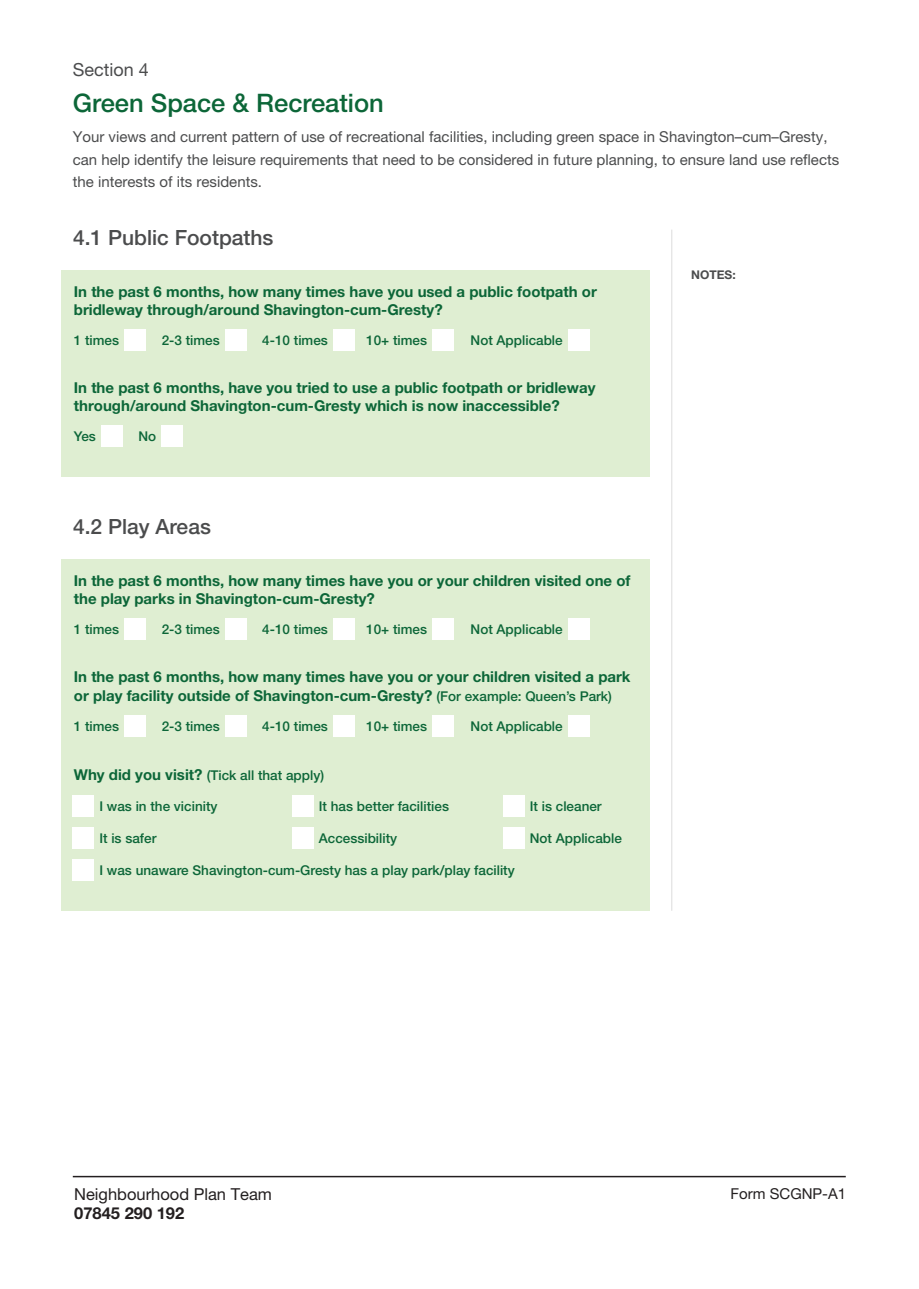
<style>
.page{position:relative;width:919px;height:1289px;background:#fff}
.page>*{position:absolute;margin:0;border:0;box-sizing:border-box;transform-origin:0 0}
.t1{font:500 25.5px "Helvetica Neue LT Pro";color:#0c6638}
.t2{font:500 21px "Helvetica Neue LT Pro";color:#4b4c4d}
.t3{font:18px "Helvetica Neue LT Pro";color:#4b4c4d}
.t4{font:16.5px "Helvetica Neue LT Pro";color:#231f20}
.t5{font:700 16.5px "Helvetica Neue LT Pro";color:#231f20}
.t6{font:700 15px/18px "Helvetica Neue LT Pro";color:#0c6638}
.t7{font:15px/22.5px "Helvetica Neue LT Pro";color:#4b4c4d}
.t8{font:15px "Helvetica Neue LT Pro";color:#231f20}
.t9{font:500 13.5px "Helvetica Neue LT Pro";color:#0c6638}
.t10{font:700 12px "Helvetica Neue LT Pro";color:#4b4c4d}
.s1{font-weight:500;font-size:13.5px}
.s2{font-weight:700;font-size:15px}
</style>
<div class="page">
<hr style="left:73px;top:1175px;width:772px;height:2px;background:#231f20">
<div style="left:62px;top:270px;width:588px;height:206px;background:#dfeed2"></div>
<div style="left:62px;top:559px;width:588px;height:351px;background:#dfeed2"></div>
<div style="left:124px;top:329px;width:22px;height:21px;background:#fff"></div>
<div style="left:124px;top:618px;width:22px;height:22px;background:#fff"></div>
<div style="left:124px;top:715px;width:22px;height:21px;background:#fff"></div>
<div style="left:225px;top:329px;width:21px;height:21px;background:#fff"></div>
<div style="left:225px;top:618px;width:21px;height:22px;background:#fff"></div>
<div style="left:225px;top:715px;width:21px;height:21px;background:#fff"></div>
<div style="left:333px;top:329px;width:22px;height:21px;background:#fff"></div>
<div style="left:333px;top:618px;width:22px;height:22px;background:#fff"></div>
<div style="left:333px;top:715px;width:22px;height:21px;background:#fff"></div>
<div style="left:432px;top:329px;width:22px;height:21px;background:#fff"></div>
<div style="left:432px;top:618px;width:22px;height:22px;background:#fff"></div>
<div style="left:432px;top:715px;width:22px;height:21px;background:#fff"></div>
<div style="left:568px;top:329px;width:21px;height:21px;background:#fff"></div>
<div style="left:568px;top:618px;width:21px;height:22px;background:#fff"></div>
<div style="left:568px;top:715px;width:21px;height:21px;background:#fff"></div>
<div style="left:101px;top:425px;width:21px;height:22px;background:#fff"></div>
<div style="left:161px;top:425px;width:22px;height:22px;background:#fff"></div>
<div style="left:73px;top:795px;width:21px;height:21px;background:#fff"></div>
<div style="left:292px;top:795px;width:21px;height:21px;background:#fff"></div>
<div style="left:503px;top:795px;width:21px;height:21px;background:#fff"></div>
<div style="left:503px;top:827px;width:21px;height:21px;background:#fff"></div>
<div style="left:73px;top:827px;width:21px;height:21px;background:#fff"></div>
<div style="left:73px;top:859px;width:21px;height:21px;background:#fff"></div>
<div style="left:292px;top:827px;width:21px;height:21px;background:#fff"></div>
<hr style="left:671px;top:229px;width:1px;height:681px;background:#4b4c4d">
<p class="t3" style="left:73px;top:59px;width:78px">Section 4</p>
<h1 class="t1" style="left:73px;top:88px;width:312px">Green Space &amp; Recreation</h1>
<p class="t7" style="left:73px;top:125px;width:768px">Your views and current pattern of use of recreational facilities, including green space in Shavington–cum–Gresty, can help identify the leisure requirements that need to be considered in future planning, to ensure land use reflects the interests of its residents.</p>
<h2 class="t2" style="left:73px;top:224px;width:202px">4.1 Public Footpaths</h2>
<p class="t6" style="left:74px;top:282px;width:524px">In the past 6 months, how many times have you used a public footpath or bridleway through/around Shavington-cum-Gresty?</p>
<p class="t9" style="left:74px;top:332px;width:47px">1 times</p>
<p class="t9" style="left:162px;top:332px;width:60px">2-3 times</p>
<p class="t9" style="left:262px;top:332px;width:67px">4-10 times</p>
<p class="t9" style="left:366px;top:332px;width:62px">10+ times</p>
<p class="t9" style="left:470px;top:332px;width:94px">Not Applicable</p>
<p class="t6" style="left:74px;top:378px;width:523px">In the past 6 months, have you tried to use a public footpath or bridleway through/around Shavington-cum-Gresty which is now inaccessible?</p>
<p class="t9" style="left:74px;top:428px;width:24px">Yes</p>
<p class="t9" style="left:138px;top:428px;width:19px">No</p>
<h2 class="t2" style="left:73px;top:514px;width:139px">4.2 Play Areas</h2>
<p class="t6" style="left:74px;top:571px;width:558px">In the past 6 months, how many times have you or your children visited one of the play parks in Shavington-cum-Gresty?</p>
<p class="t9" style="left:74px;top:621px;width:47px">1 times</p>
<p class="t9" style="left:162px;top:621px;width:60px">2-3 times</p>
<p class="t9" style="left:262px;top:621px;width:67px">4-10 times</p>
<p class="t9" style="left:366px;top:621px;width:62px">10+ times</p>
<p class="t9" style="left:470px;top:621px;width:94px">Not Applicable</p>
<p class="t6" style="left:74px;top:667px;width:558px">In the past 6 months, how many times have you or your children visited a park or play facility outside of Shavington-cum-Gresty? <span class="s1">(For example: Queen’s Park)</span></p>
<p class="t9" style="left:74px;top:718px;width:47px">1 times</p>
<p class="t9" style="left:162px;top:718px;width:60px">2-3 times</p>
<p class="t9" style="left:262px;top:718px;width:67px">4-10 times</p>
<p class="t9" style="left:366px;top:718px;width:62px">10+ times</p>
<p class="t9" style="left:470px;top:718px;width:94px">Not Applicable</p>
<p class="t9" style="left:74px;top:767px;width:252px"><span class="s2">Why did you visit?</span> (Tick all that apply)</p>
<p class="t9" style="left:99px;top:798px;width:120px">I was in the vicinity</p>
<p class="t9" style="left:319px;top:798px;width:132px">It has better facilities</p>
<p class="t9" style="left:530px;top:798px;width:73px">It is cleaner</p>
<p class="t9" style="left:99px;top:830px;width:59px">It is safer</p>
<p class="t9" style="left:530px;top:830px;width:94px">Not Applicable</p>
<p class="t9" style="left:99px;top:861px;width:417px">I was unaware Shavington-cum-Gresty has a play park/play facility</p>
<p class="t9" style="left:319px;top:830px;width:80px">Accessibility</p>
<p class="t10" style="left:691px;top:267px;width:46px">NOTES:</p>
<p class="t4" style="left:74px;top:1183px;width:199px">Neighbourhood Plan Team</p>
<p class="t8" style="left:730px;top:1184px;width:117px">Form SCGNP-A1</p>
<p class="t5" style="left:74px;top:1203px;width:112px">07845 290 192</p>
</div>
